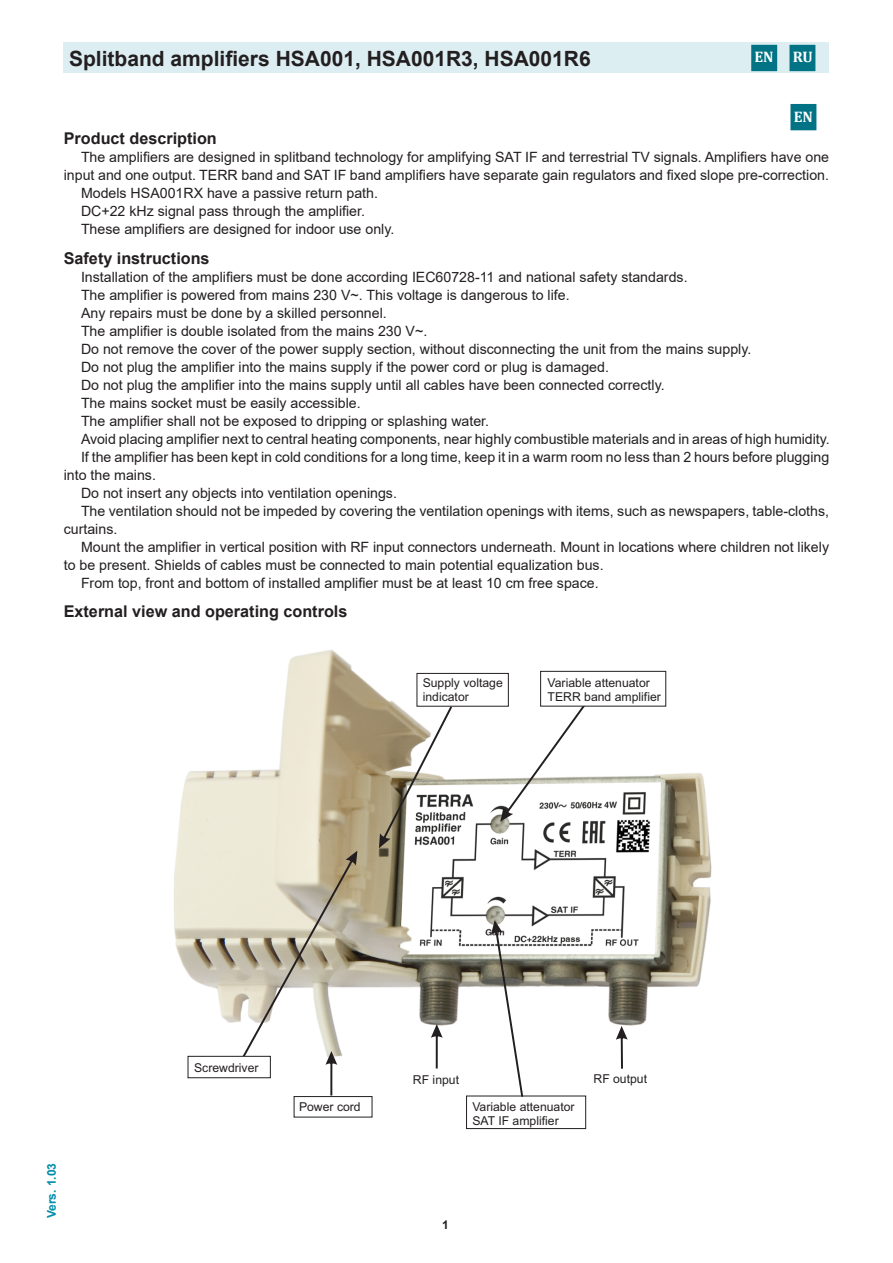
<style>
.page{position:relative;width:893px;height:1263px;background:#fff}
.page>*{position:absolute;margin:0;border:0;box-sizing:border-box;transform-origin:0 0}
.t1{font:700 21px "Arial";color:#231f20}
.t2{font:700 16.2px "Arial";color:#231f20}
.t3{font:700 15.3px "Cambria";color:#fff}
.t4{font:14.25px/18px "Arial";color:#231f20}
.t5{font:12.15px/13.6px "Arial";color:#231f20}
.t6{font:700 12px "Arial";color:#008da8}
.t7{font:700 12px "Arial";color:#231f20}
</style>
<div class="page">
<div style="left:64px;top:43px;width:765px;height:30px;background:#ddeef3"></div>
<div style="left:751px;top:45px;width:26px;height:26px;background:#017384"></div>
<div style="left:789px;top:45px;width:26px;height:26px;background:#017384"></div>
<div style="left:790px;top:104px;width:26px;height:26px;background:#017384"></div>
<img style="left:174px;top:650px;width:538px;height:407px">
<svg style="left:616px;top:1026px;width:12px;height:43px"></svg>
<svg style="left:500px;top:704px;width:85px;height:118px"></svg>
<div style="left:466px;top:1095px;width:120px;height:34px;border:1px solid #231f20"></div>
<svg style="left:491px;top:920px;width:32px;height:177px"></svg>
<svg style="left:431px;top:1024px;width:12px;height:44px"></svg>
<svg style="left:379px;top:706px;width:73px;height:142px"></svg>
<div style="left:188px;top:1056px;width:83px;height:22px;border:1px solid #231f20"></div>
<div style="left:294px;top:1096px;width:78px;height:21px;border:1px solid #231f20"></div>
<div style="left:541px;top:671px;width:125px;height:35px;background:#fff"></div>
<div style="left:540px;top:671px;width:126px;height:35px;border:1px solid #231f20"></div>
<div style="left:417px;top:673px;width:91px;height:33px;background:#fff"></div>
<div style="left:417px;top:673px;width:92px;height:34px;border:1px solid #231f20"></div>
<svg style="left:243px;top:851px;width:114px;height:244px"></svg>
<p class="t1" style="left:69px;top:44px;width:523px">Splitband amplifiers HSA001, HSA001R3, HSA001R6</p>
<p class="t3" style="left:754px;top:46px;width:21px">EN</p>
<p class="t3" style="left:793px;top:46px;width:22px">RU</p>
<p class="t3" style="left:794px;top:106px;width:21px">EN</p>
<p class="t2" style="left:64px;top:127px;width:155px">Product description</p>
<p class="t4" style="left:64px;top:148px;width:767px;text-align:right">The amplifiers are designed in splitband technology for amplifying SAT IF and terrestrial TV signals. Amplifiers have one input and one output. TERR band and SAT IF band amplifiers have separate gain regulators and fixed slope pre-correction.</p>
<p class="t4" style="left:81px;top:184px;width:299px">Models HSA001RX have a passive return path.</p>
<p class="t4" style="left:81px;top:202px;width:286px">DC+22 kHz signal pass through the amplifier.</p>
<p class="t4" style="left:81px;top:220px;width:315px">These amplifiers are designed for indoor use only.</p>
<p class="t2" style="left:64px;top:247px;width:147px">Safety instructions</p>
<p class="t4" style="left:81px;top:268px;width:608px">Installation of the amplifiers must be done according IEC60728-11 and national safety standards.</p>
<p class="t4" style="left:81px;top:286px;width:490px">The amplifier is powered from mains 230 V~. This voltage is dangerous to life.</p>
<p class="t4" style="left:81px;top:304px;width:307px">Any repairs must be done by a skilled personnel.</p>
<p class="t4" style="left:81px;top:322px;width:348px">The amplifier is double isolated from the mains 230 V~.</p>
<p class="t4" style="left:81px;top:340px;width:672px">Do not remove the cover of the power supply section, without disconnecting the unit from the mains supply.</p>
<p class="t4" style="left:81px;top:358px;width:529px">Do not plug the amplifier into the mains supply if the power cord or plug is damaged.</p>
<p class="t4" style="left:81px;top:376px;width:585px">Do not plug the amplifier into the mains supply until all cables have been connected correctly.</p>
<p class="t4" style="left:81px;top:394px;width:281px">The mains socket must be easily accessible.</p>
<p class="t4" style="left:81px;top:412px;width:410px">The amplifier shall not be exposed to dripping or splashing water.</p>
<p class="t4" style="left:81px;top:430px;width:750px">Avoid placing amplifier next to central heating components, near highly combustible materials and in areas of high humidity.</p>
<p class="t4" style="left:64px;top:448px;width:767px;text-indent:17px">If the amplifier has been kept in cold conditions for a long time, keep it in a warm room no less than 2 hours before plugging into the mains.</p>
<p class="t4" style="left:81px;top:484px;width:318px">Do not insert any objects into ventilation openings.</p>
<p class="t4" style="left:64px;top:502px;width:767px;text-indent:17px">The ventilation should not be impeded by covering the ventilation openings with items, such as newspapers, table-cloths, curtains.</p>
<p class="t4" style="left:64px;top:538px;width:767px;text-indent:17px">Mount the amplifier in vertical position with RF input connectors underneath. Mount in locations where children not likely to be present. Shields of cables must be connected to main potential equalization bus.</p>
<p class="t4" style="left:81px;top:574px;width:519px">From top, front and bottom of installed amplifier must be at least 10 cm free space.</p>
<p class="t2" style="left:64px;top:600px;width:285px">External view and operating controls</p>
<p class="t5" style="left:423px;top:676px;width:82px">Supply voltage indicator</p>
<p class="t5" style="left:548px;top:676px;width:115px">Variable attenuator<br>TERR band amplifier</p>
<p class="t6" style="left:43px;top:1218px;width:57px;rotate:-90deg">Vers. 1.03</p>
<p class="t5" style="left:194px;top:1061px;width:66px">Screwdriver</p>
<p class="t5" style="left:299px;top:1100px;width:63px">Power cord</p>
<p class="t5" style="left:413px;top:1072px;width:48px">RF input</p>
<p class="t5" style="left:593px;top:1071px;width:55px">RF output</p>
<p class="t5" style="left:472px;top:1100px;width:104px">Variable attenuator<br>SAT IF amplifier</p>
<p class="t7" style="left:442px;top:1216px;width:8px">1</p>
</div>
